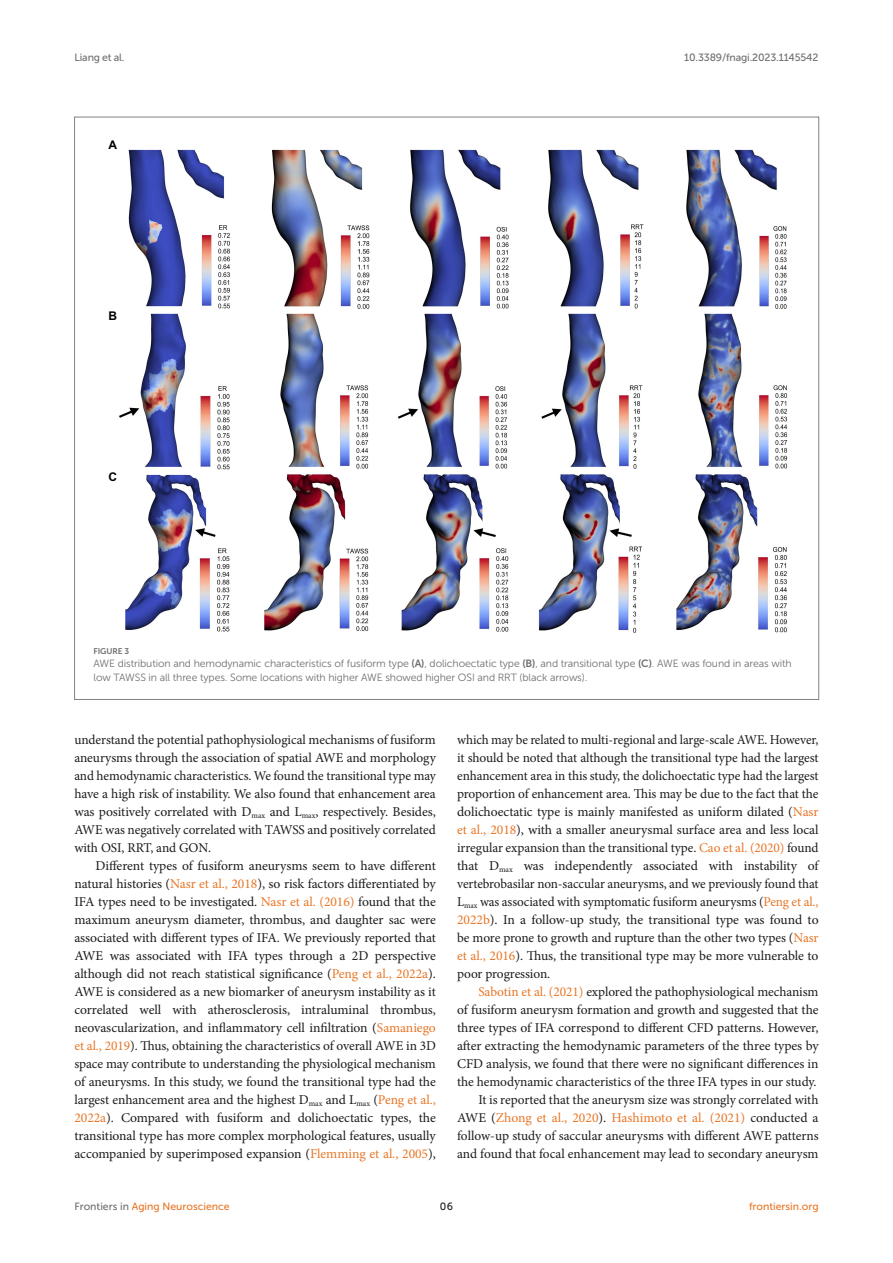
<style>
.page{position:relative;width:893px;height:1263px;background:#fff}
.page>*{position:absolute;margin:0;border:0;box-sizing:border-box;transform-origin:0 0}
.TEXT{font:13.5px/18px "Minion Pro";letter-spacing:-.005em;color:#1b1c1b;text-align:justify}
.TEXT_FLUSH{font:13.5px/18px "Minion Pro";letter-spacing:-.01em;color:#1b1c1b;text-align:justify}
.t1{font:700 12px "Arial";color:#000}
.FIG_LEG{font:10.5px/13.5px "Museo Sans 300";letter-spacing:-.01em;color:#706f70}
.t2{font:10.5px "Museo Sans 500";color:#e87626}
.t3{font:10.5px "Museo Sans 500";letter-spacing:-.015em;color:#706f70}
.t4{font:10.5px "Museo Sans 500";color:#1b1c1b}
.FIG_HD{font:8.25px "Museo Sans 700";letter-spacing:-.01em;color:#706f70}
.s1{font-family:"Museo Sans 700"}
.s2{color:#e87626}
.s3{color:#706f70}
</style>
<div class="page">
<img style="left:119px;top:149px;width:669px;height:484px">
<p class="t3" style="left:74px;top:51px;width:52px">Liang et al.</p>
<p class="t3" style="left:684px;top:51px;width:136px">10.3389/fnagi.2023.1145542</p>
<p class="t1" style="left:109px;top:137px;width:10px">A</p>
<p class="t1" style="left:109px;top:307px;width:10px">B</p>
<p class="t1" style="left:109px;top:469px;width:10px">C</p>
<p class="FIG_HD" style="left:94px;top:646px;width:37px">FIGURE 3</p>
<p class="FIG_LEG" style="left:94px;top:657px;width:700px">AWE distribution and hemodynamic characteristics of fusiform type <span class="s1">(A)</span>, dolichoectatic type <span class="s1">(B)</span>, and transitional type <span class="s1">(C)</span>. AWE was found in areas with low TAWSS in all three types. Some locations with higher AWE showed higher OSI and RRT (black arrows).</p>
<p class="TEXT_FLUSH" style="left:74px;top:731px;width:363px">understand the potential pathophysiological mechanisms of fusiform aneurysms through the association of spatial AWE and morphology and hemodynamic characteristics. We found the transitional type may have a high risk of instability. We also found that enhancement area was positively correlated with D<sub>max</sub> and L<sub>max</sub>, respectively. Besides, AWE was negatively correlated with TAWSS and positively correlated with OSI, RRT, and GON.</p>
<p class="TEXT" style="left:74px;top:857px;width:363px;text-indent:21px">Different types of fusiform aneurysms seem to have different natural histories (<span class="s2">Nasr et al., 2018</span>), so risk factors differentiated by IFA types need to be investigated. <span class="s2">Nasr et al. (2016)</span> found that the maximum aneurysm diameter, thrombus, and daughter sac were associated with different types of IFA. We previously reported that AWE was associated with IFA types through a 2D perspective although did not reach statistical significance (<span class="s2">Peng et al., 2022a</span>).<br>AWE is considered as a new biomarker of aneurysm instability as it correlated well with atherosclerosis, intraluminal thrombus, neovascularization, and inflammatory cell infiltration (<span class="s2">Samaniego et al., 2019</span>). Thus, obtaining the characteristics of overall AWE in 3D space may contribute to understanding the physiological mechanism of aneurysms. In this study, we found the transitional type had the largest enhancement area and the highest D<sub>max</sub> and L<sub>max</sub> (<span class="s2">Peng et al., 2022a</span>). Compared with fusiform and dolichoectatic types, the transitional type has more complex morphological features, usually accompanied by superimposed expansion (<span class="s2">Flemming et al., 2005</span>),</p>
<p class="TEXT" style="left:457px;top:731px;width:363px">which may be related to multi-regional and large-scale AWE. However, it should be noted that although the transitional type had the largest enhancement area in this study, the dolichoectatic type had the largest proportion of enhancement area. This may be due to the fact that the dolichoectatic type is mainly manifested as uniform dilated (<span class="s2">Nasr et al., 2018</span>), with a smaller aneurysmal surface area and less local irregular expansion than the transitional type. <span class="s2">Cao et al. (2020)</span> found that D<sub>max</sub> was independently associated with instability of vertebrobasilar non-saccular aneurysms, and we previously found that L<sub>max</sub> was associated with symptomatic fusiform aneurysms (<span class="s2">Peng et al., 2022b</span>). In a follow-up study, the transitional type was found to be more prone to growth and rupture than the other two types (<span class="s2">Nasr et al., 2016</span>). Thus, the transitional type may be more vulnerable to poor progression.</p>
<p class="TEXT" style="left:457px;top:983px;width:363px;text-indent:21px"><span class="s2">Sabotin et al. (2021)</span> explored the pathophysiological mechanism of fusiform aneurysm formation and growth and suggested that the three types of IFA correspond to different CFD patterns. However, after extracting the hemodynamic parameters of the three types by CFD analysis, we found that there were no significant differences in the hemodynamic characteristics of the three IFA types in our study.</p>
<p class="TEXT" style="left:457px;top:1091px;width:363px;text-indent:21px">It is reported that the aneurysm size was strongly correlated with AWE (<span class="s2">Zhong et al., 2020</span>). <span class="s2">Hashimoto et al. (2021)</span> conducted a follow-up study of saccular aneurysms with different AWE patterns and found that focal enhancement may lead to secondary aneurysm</p>
<p class="t2" style="left:74px;top:1200px;width:157px"><span class="s3">Frontiers in</span> Aging Neuroscience</p>
<p class="t4" style="left:440px;top:1200px;width:15px">06</p>
<p class="t2" style="left:749px;top:1200px;width:71px">frontiersin.org</p>
</div>
